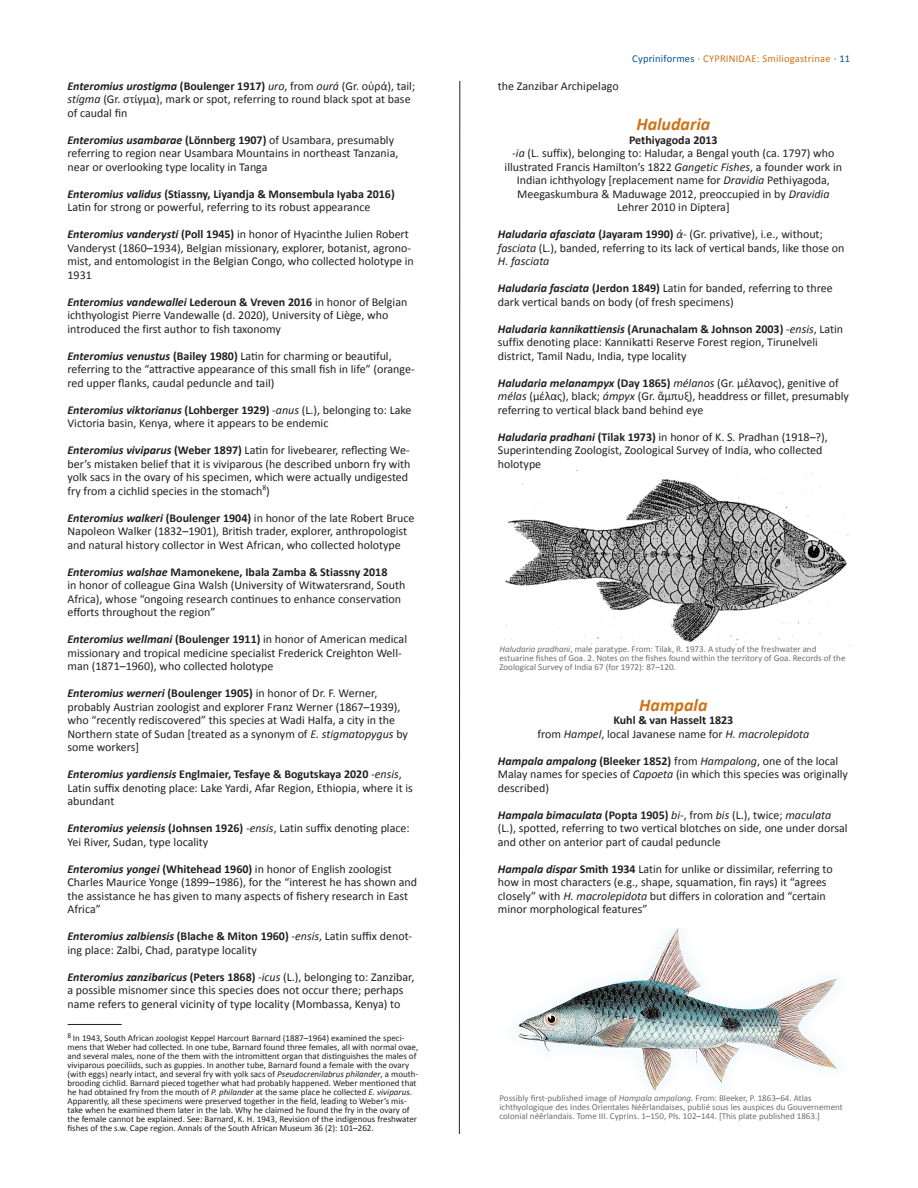
<style>
.page{position:relative;width:918px;height:1188px;background:#fff}
.page>*{position:absolute;margin:0;border:0;box-sizing:border-box;transform-origin:0 0}
.t1{font:italic 700 18px "Calibri";color:#cd7317}
.t2{font:12px/13.5px "Calibri";color:#231f20}
.t3{font:700 12px "Calibri";color:#231f20}
.t4{font:10.5px "Calibri";letter-spacing:.02em;color:#cd7317}
.t5{font:9px/9px "Calibri";color:#231f20}
.t6{font:9px/9px "Calibri";color:#6c6d70}
.s1{font-weight:700;font-style:italic}
.s2{font-weight:700}
.s3{font-style:italic}
.s4{color:#00558f}
</style>
<div class="page">
<hr style="left:459px;top:81px;width:1px;height:1053px;background:#231f20">
<hr style="left:68px;top:1024px;width:54px;height:1px;background:#231f20">
<img style="left:505px;top:473px;width:344px;height:172px">
<img style="left:514px;top:928px;width:324px;height:163px">
<p class="t2" style="left:68px;top:79px;width:349px"><span class="s1">Enteromius urostigma</span> <span class="s2">(Boulenger 1917)</span> <span class="s3">uro</span>, from <span class="s3">ourá</span> (Gr. οὐρά), tail; <span class="s3">stígma</span> (Gr. στίγμα), mark or spot, referring to round black spot at base of caudal fin</p>
<p class="t2" style="left:68px;top:133px;width:332px"><span class="s1">Enteromius usambarae</span> <span class="s2">(Lönnberg 1907)</span> of Usambara, presumably referring to region near Usambara Mountains in northeast Tanzania, near or overlooking type locality in Tanga</p>
<p class="t2" style="left:68px;top:187px;width:329px"><span class="s1">Enteromius validus</span> <span class="s2">(Stiassny, Liyandja &amp; Monsembula Iyaba 2016)<br></span>Latin for strong or powerful, referring to its robust appearance</p>
<p class="t2" style="left:68px;top:227px;width:348px"><span class="s1">Enteromius vanderysti</span> <span class="s2">(Poll 1945)</span> in honor of Hyacinthe Julien Robert Vanderyst (1860–1934), Belgian missionary, explorer, botanist, agrono&shy;mist, and entomologist in the Belgian Congo, who collected holotype in 1931</p>
<p class="t2" style="left:68px;top:295px;width:341px"><span class="s1">Enteromius vandewallei</span> <span class="s2">Lederoun &amp; Vreven 2016</span> in honor of Belgian ichthyologist Pierre Vandewalle (d. 2020), University of Liège, who introduced the first author to fish taxonomy</p>
<p class="t2" style="left:68px;top:349px;width:349px"><span class="s1">Enteromius venustus</span> <span class="s2">(Bailey 1980)</span> Latin for charming or beautiful, referring to the “attractive appearance of this small fish in life” (orange&shy;red upper flanks, caudal peduncle and tail)</p>
<p class="t2" style="left:68px;top:403px;width:346px"><span class="s1">Enteromius viktorianus</span> <span class="s2">(Lohberger 1929)</span> -<span class="s3">anus</span> (L.), belonging to: Lake<br>Victoria basin, Kenya, where it appears to be endemic</p>
<p class="t2" style="left:68px;top:443px;width:345px"><span class="s1">Enteromius viviparus</span> <span class="s2">(Weber 1897)</span> Latin for livebearer, reflecting We&shy;ber’s mistaken belief that it is viviparous (he described unborn fry with yolk sacs in the ovary of his specimen, which were actually undigested fry from a cichlid species in the stomach<sup>8</sup>)</p>
<p class="t2" style="left:68px;top:511px;width:348px"><span class="s1">Enteromius walkeri</span> <span class="s2">(Boulenger 1904)</span> in honor of the late Robert Bruce<br>Napoleon Walker (1832–1901), British trader, explorer, anthropologist and natural history collector in West African, who collected holotype</p>
<p class="t2" style="left:68px;top:565px;width:339px"><span class="s1">Enteromius walshae</span> <span class="s2">Mamonekene, Ibala Zamba &amp; Stiassny 2018<br></span>in honor of colleague Gina Walsh (University of Witwatersrand, South Africa), whose “ongoing research continues to enhance conservation efforts throughout the region”</p>
<p class="t2" style="left:68px;top:632px;width:341px"><span class="s1">Enteromius wellmani</span> <span class="s2">(Boulenger 1911)</span> in honor of American medical missionary and tropical medicine specialist Frederick Creighton Well&shy;man (1871–1960), who collected holotype</p>
<p class="t2" style="left:68px;top:686px;width:342px"><span class="s1">Enteromius werneri</span> <span class="s2">(Boulenger 1905)</span> in honor of Dr. F. Werner, probably Austrian zoologist and explorer Franz Werner (1867–1939), who “recently rediscovered” this species at Wadi Halfa, a city in the Northern state of Sudan [treated as a synonym of <span class="s3">E. stigmatopygus</span> by some workers]</p>
<p class="t2" style="left:68px;top:767px;width:347px"><span class="s1">Enteromius yardiensis</span> <span class="s2">Englmaier, Tesfaye &amp; Bogutskaya 2020</span> -<span class="s3">ensis</span>,<br>Latin suffix denoting place: Lake Yardi, Afar Region, Ethiopia, where it is abundant</p>
<p class="t2" style="left:68px;top:821px;width:344px"><span class="s1">Enteromius yeiensis</span> <span class="s2">(Johnsen 1926)</span> -<span class="s3">ensis</span>, Latin suffix denoting place:<br>Yei River, Sudan, type locality</p>
<p class="t2" style="left:68px;top:862px;width:351px"><span class="s1">Enteromius yongei</span> <span class="s2">(Whitehead 1960)</span> in honor of English zoologist Charles Maurice Yonge (1899–1986), for the “interest he has shown and the assistance he has given to many aspects of fishery research in East Africa”</p>
<p class="t2" style="left:68px;top:929px;width:346px"><span class="s1">Enteromius zalbiensis</span> <span class="s2">(Blache &amp; Miton 1960)</span> -<span class="s3">ensis</span>, Latin suffix denot&shy;ing place: Zalbi, Chad, paratype locality</p>
<p class="t2" style="left:68px;top:970px;width:348px"><span class="s1">Enteromius zanzibaricus</span> <span class="s2">(Peters 1868)</span> -<span class="s3">icus</span> (L.), belonging to: Zanzibar, a possible misnomer since this species does not occur there; perhaps name refers to general vicinity of type locality (Mombassa, Kenya) to</p>
<p class="t5" style="left:68px;top:1033px;width:352px"><sup>8</sup> In 1943, South African zoologist Keppel Harcourt Barnard (1887–1964) examined the speci&shy;mens that Weber had collected. In one tube, Barnard found three females, all with normal ovae, and several males, none of the them with the intromittent organ that distinguishes the males of viviparous poeciliids, such as guppies. In another tube, Barnard found a female with the ovary (with eggs) nearly intact, and several fry with yolk sacs of <span class="s3">Pseudocrenilabrus philander</span>, a mouth&shy;brooding cichlid. Barnard pieced together what had probably happened. Weber mentioned that he had obtained fry from the mouth of <span class="s3">P. philander</span> at the same place he collected <span class="s3">E. viviparus</span>.<br>Apparently, all these specimens were preserved together in the field, leading to Weber’s mis&shy;take when he examined them later in the lab. Why he claimed he found the fry in the ovary of the female cannot be explained. See: Barnard, K. H. 1943, Revision of the indigenous freshwater fishes of the s.w. Cape region. Annals of the South African Museum 36 (2): 101–262.</p>
<p class="t2" style="left:498px;top:79px;width:122px">the Zanzibar Archipelago</p>
<p class="t4" style="left:632px;top:51px;width:219px"><span class="s4">Cypriniformes</span> · CYPRINIDAE: Smiliogastrinae <span class="s4">· 11</span></p>
<p class="t1" style="left:636px;top:112px;width:76px">Haludaria</p>
<p class="t3" style="left:629px;top:132px;width:90px">Pethiyagoda 2013</p>
<p class="t2" style="left:505px;top:146px;width:339px;text-align:center">-<span class="s3">ia</span> (L. suffix), belonging to: Haludar, a Bengal youth (ca. 1797) who illustrated Francis Hamilton’s 1822 <span class="s3">Gangetic Fishes</span>, a founder work in<br>Indian ichthyology [replacement name for <span class="s3">Dravidia</span> Pethiyagoda,</p>
<p class="t2" style="left:517px;top:187px;width:314px">Meegaskumbura &amp; Maduwage 2012, preoccupied in by <span class="s3">Dravidia</span></p>
<p class="t2" style="left:617px;top:200px;width:114px">Lehrer 2010 in Diptera]</p>
<p class="t2" style="left:498px;top:227px;width:348px"><span class="s1">Haludaria afasciata</span> <span class="s2">(Jayaram 1990)</span> <span class="s3">ἀ-</span> (Gr. privative), i.e., without; <span class="s3">fasciata</span> (L.), banded, referring to its lack of vertical bands, like those on<br><span class="s3">H. fasciata</span></p>
<p class="t2" style="left:498px;top:281px;width:336px"><span class="s1">Haludaria fasciata</span> <span class="s2">(Jerdon 1849)</span> Latin for banded, referring to three dark vertical bands on body (of fresh specimens)</p>
<p class="t2" style="left:498px;top:322px;width:347px"><span class="s1">Haludaria kannikattiensis</span> <span class="s2">(Arunachalam &amp; Johnson 2003)</span> -<span class="s3">ensis</span>, Latin suffix denoting place: Kannikatti Reserve Forest region, Tirunelveli district, Tamil Nadu, India, type locality</p>
<p class="t2" style="left:498px;top:376px;width:352px"><span class="s1">Haludaria melanampyx</span> <span class="s2">(Day 1865)</span> <span class="s3">mélanos</span> (Gr. μέλανος), genitive of <span class="s3">mélas</span> (μέλας), black; <span class="s3">ámpyx</span> (Gr. ἄμπυξ), headdress or fillet, presumably referring to vertical black band behind eye</p>
<p class="t2" style="left:498px;top:430px;width:331px"><span class="s1">Haludaria pradhani</span> <span class="s2">(Tilak 1973)</span> in honor of K. S. Pradhan (1918–?),<br>Superintending Zoologist, Zoological Survey of India, who collected holotype</p>
<p class="t6" style="left:500px;top:644px;width:348px"><span class="s3">Haludaria pradhani</span>, male paratype. From: Tilak, R. 1973. A study of the freshwater and estuarine fishes of Goa. 2. Notes on the fishes found within the territory of Goa. Records of the<br>Zoological Survey of India 67 (for 1972): 87–120.</p>
<p class="t1" style="left:639px;top:692px;width:70px">Hampala</p>
<p class="t3" style="left:613px;top:712px;width:122px">Kuhl &amp; van Hasselt 1823</p>
<p class="t2" style="left:537px;top:727px;width:273px">from <span class="s3">Hampel</span>, local Javanese name for <span class="s3">H. macrolepidota</span></p>
<p class="t2" style="left:498px;top:754px;width:352px"><span class="s1">Hampala ampalong</span> <span class="s2">(Bleeker 1852)</span> from <span class="s3">Hampalong</span>, one of the local<br>Malay names for species of <span class="s3">Capoeta</span> (in which this species was originally described)</p>
<p class="t2" style="left:498px;top:808px;width:351px"><span class="s1">Hampala bimaculata</span> <span class="s2">(Popta 1905)</span> <span class="s3">bi</span>-, from <span class="s3">bis</span> (L.), twice; <span class="s3">maculata </span>(L.), spotted, referring to two vertical blotches on side, one under dorsal and other on anterior part of caudal peduncle</p>
<p class="t2" style="left:498px;top:862px;width:336px"><span class="s1">Hampala dispar</span> <span class="s2">Smith 1934</span> Latin for unlike or dissimilar, referring to how in most characters (e.g., shape, squamation, fin rays) it “agrees closely” with <span class="s3">H. macrolepidota</span> but differs in coloration and “certain minor morphological features”</p>
<p class="t6" style="left:500px;top:1094px;width:345px">Possibly first-published image of <span class="s3">Hampala ampalong.</span> From: Bleeker, P. 1863–64. Atlas ichthyologique des Indes Orientales Néêrlandaises, publié sous les auspices du Gouvernement colonial néêrlandais. Tome III. Cyprins. 1–150, Pls. 102–144. [This plate published 1863.]</p>
</div>
